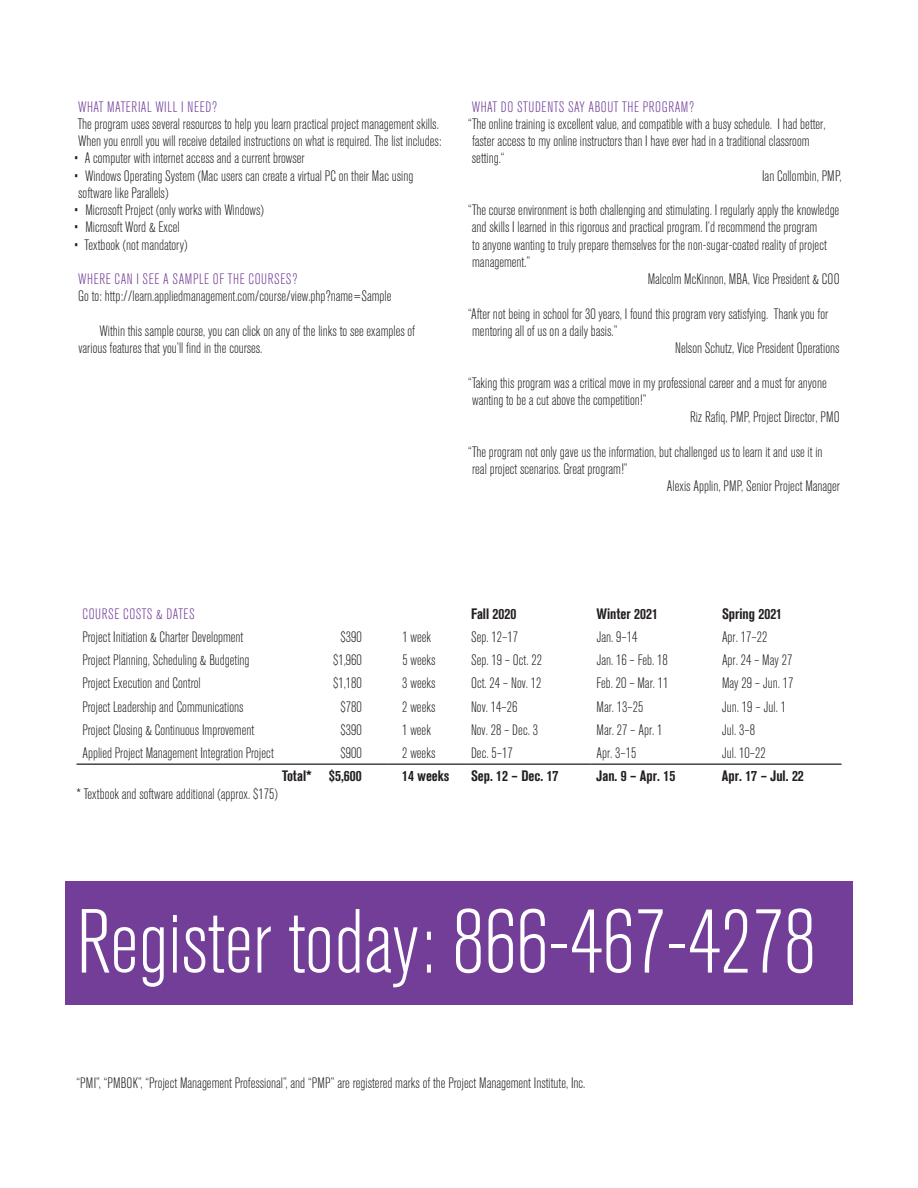
<style>
.page{position:relative;width:918px;height:1188px;background:#fff}
.page>*{position:absolute;margin:0;border:0;box-sizing:border-box;transform-origin:0 0}
.t1{font:300 condensed 90px "Akzidenz Grotesk BE";color:#fff}
.t2{font:300 condensed 15px/17.2px "Akzidenz Grotesk BE";color:#231f20}
.t3{font:300 condensed 15px "Akzidenz Grotesk BE";letter-spacing:.04em;color:#723e98}
.t4{font:700 condensed 15px "Akzidenz Grotesk BE";color:#231f20}
</style>
<div class="page">
<div style="left:65px;top:881px;width:788px;height:123px;background:#723e98"></div>
<hr style="left:76px;top:764px;width:242px;height:1px;background:#040503">
<hr style="left:318px;top:764px;width:71px;height:1px;background:#040503">
<hr style="left:389px;top:764px;width:76px;height:1px;background:#040503">
<hr style="left:465px;top:764px;width:126px;height:1px;background:#040503">
<hr style="left:591px;top:764px;width:125px;height:1px;background:#040503">
<hr style="left:716px;top:764px;width:126px;height:1px;background:#040503">
<p class="t3" style="left:78px;top:98px;width:141px">WHAT MATERIAL WILL I NEED?</p>
<p class="t2" style="left:78px;top:116px;width:365px">The program uses several resources to help you learn practical project management skills.<br>When you enroll you will receive detailed instructions on what is required. The list includes:</p>
<p class="t2" style="left:74px;top:150px;width:232px">• A computer with internet access and a current browser</p>
<p class="t2" style="left:74px;top:167px;width:341px">• Windows Operating System (Mac users can create a virtual PC on their Mac using software like Parallels)</p>
<p class="t2" style="left:74px;top:202px;width:192px">• Microsoft Project (only works with Windows)</p>
<p class="t2" style="left:74px;top:219px;width:107px">• Microsoft Word &amp; Excel</p>
<p class="t2" style="left:74px;top:236px;width:115px">• Textbook (not mandatory)</p>
<p class="t3" style="left:78px;top:271px;width:221px">WHERE CAN I SEE A SAMPLE OF THE COURSES?</p>
<p class="t2" style="left:78px;top:288px;width:315px">Go to: http://learn.appliedmanagement.com/course/view.php?name=Sample</p>
<p class="t2" style="left:78px;top:323px;width:338px;text-indent:21px">Within this sample course, you can click on any of the links to see examples of various features that you’ll find in the courses.</p>
<p class="t3" style="left:472px;top:98px;width:224px">WHAT DO STUDENTS SAY ABOUT THE PROGRAM?</p>
<p class="t2" style="left:468px;top:116px;width:359px">“The online training is excellent value, and compatible with a busy schedule. I had better,</p>
<p class="t2" style="left:472px;top:133px;width:339px">faster access to my online instructors than I have ever had in a traditional classroom</p>
<p class="t2" style="left:472px;top:150px;width:34px">setting.“</p>
<p class="t2" style="left:762px;top:167px;width:81px">Ian Collombin, PMP,</p>
<p class="t2" style="left:468px;top:202px;width:373px">“The course environment is both challenging and stimulating. I regularly apply the knowledge</p>
<p class="t2" style="left:472px;top:219px;width:347px">and skills I learned in this rigorous and practical program. I’d recommend the program</p>
<p class="t2" style="left:472px;top:236px;width:356px">to anyone wanting to truly prepare themselves for the non-sugar-coated reality of project</p>
<p class="t2" style="left:472px;top:254px;width:60px">management.”</p>
<p class="t2" style="left:648px;top:271px;width:193px">Malcolm McKinnon, MBA, Vice President &amp; COO</p>
<p class="t2" style="left:468px;top:305px;width:361px">“After not being in school for 30 years, I found this program very satisfying. Thank you for</p>
<p class="t2" style="left:472px;top:323px;width:147px">mentoring all of us on a daily basis.”</p>
<p class="t2" style="left:675px;top:340px;width:166px">Nelson Schutz, Vice President Operations</p>
<p class="t2" style="left:468px;top:374px;width:360px">“Taking this program was a critical move in my professional career and a must for anyone</p>
<p class="t2" style="left:472px;top:392px;width:176px">wanting to be a cut above the competition!”</p>
<p class="t2" style="left:690px;top:409px;width:151px">Riz Rafiq, PMP, Project Director, PMO</p>
<p class="t2" style="left:468px;top:443px;width:356px">“The program not only gave us the information, but challenged us to learn it and use it in</p>
<p class="t2" style="left:472px;top:461px;width:157px">real project scenarios. Great program!”</p>
<p class="t2" style="left:667px;top:478px;width:175px">Alexis Applin, PMP, Senior Project Manager</p>
<p class="t3" style="left:82px;top:605px;width:114px">COURSE COSTS &amp; DATES</p>
<p class="t4" style="left:471px;top:605px;width:47px">Fall 2020</p>
<p class="t4" style="left:597px;top:605px;width:63px">Winter 2021</p>
<p class="t4" style="left:722px;top:605px;width:62px">Spring 2021</p>
<p class="t2" style="left:82px;top:629px;width:162px">Project Initiation &amp; Charter Development</p>
<p class="t2" style="left:341px;top:629px;width:23px">$390</p>
<p class="t2" style="left:402px;top:629px;width:30px">1 week</p>
<p class="t2" style="left:471px;top:629px;width:48px">Sep. 12–17</p>
<p class="t2" style="left:597px;top:629px;width:42px">Jan. 9–14</p>
<p class="t2" style="left:722px;top:629px;width:47px">Apr. 17–22</p>
<p class="t2" style="left:82px;top:652px;width:169px">Project Planning, Scheduling &amp; Budgeting</p>
<p class="t2" style="left:333px;top:652px;width:30px">$1,960</p>
<p class="t2" style="left:402px;top:652px;width:35px">5 weeks</p>
<p class="t2" style="left:471px;top:652px;width:72px">Sep. 19 – Oct. 22</p>
<p class="t2" style="left:597px;top:652px;width:73px">Jan. 16 – Feb. 18</p>
<p class="t2" style="left:722px;top:652px;width:72px">Apr. 24 – May 27</p>
<p class="t2" style="left:82px;top:675px;width:120px">Project Execution and Control</p>
<p class="t2" style="left:333px;top:675px;width:30px">$1,180</p>
<p class="t2" style="left:402px;top:675px;width:35px">3 weeks</p>
<p class="t2" style="left:471px;top:675px;width:72px">Oct. 24 – Nov. 12</p>
<p class="t2" style="left:597px;top:675px;width:73px">Feb. 20 – Mar. 11</p>
<p class="t2" style="left:722px;top:675px;width:73px">May 29 – Jun. 17</p>
<p class="t2" style="left:82px;top:698px;width:162px">Project Leadership and Communications</p>
<p class="t2" style="left:341px;top:698px;width:23px">$780</p>
<p class="t2" style="left:402px;top:698px;width:35px">2 weeks</p>
<p class="t2" style="left:471px;top:698px;width:48px">Nov. 14–26</p>
<p class="t2" style="left:597px;top:698px;width:48px">Mar. 13–25</p>
<p class="t2" style="left:722px;top:698px;width:66px">Jun. 19 – Jul. 1</p>
<p class="t2" style="left:82px;top:722px;width:173px">Project Closing &amp; Continuous Improvement</p>
<p class="t2" style="left:341px;top:722px;width:23px">$390</p>
<p class="t2" style="left:402px;top:722px;width:30px">1 week</p>
<p class="t2" style="left:471px;top:722px;width:69px">Nov. 28 – Dec. 3</p>
<p class="t2" style="left:597px;top:722px;width:67px">Mar. 27 – Apr. 1</p>
<p class="t2" style="left:722px;top:722px;width:35px">Jul. 3–8</p>
<p class="t2" style="left:82px;top:745px;width:193px">Applied Project Management Integration Project</p>
<p class="t2" style="left:340px;top:745px;width:23px">$900</p>
<p class="t2" style="left:402px;top:745px;width:35px">2 weeks</p>
<p class="t2" style="left:471px;top:745px;width:43px">Dec. 5–17</p>
<p class="t2" style="left:596px;top:745px;width:42px">Apr. 3–15</p>
<p class="t2" style="left:722px;top:745px;width:45px">Jul. 10–22</p>
<p class="t4" style="left:282px;top:768px;width:81px">Total* $5,600</p>
<p class="t4" style="left:402px;top:768px;width:49px">14 weeks</p>
<p class="t4" style="left:471px;top:768px;width:89px">Sep. 12 – Dec. 17</p>
<p class="t4" style="left:596px;top:768px;width:80px">Jan. 9 – Apr. 15</p>
<p class="t4" style="left:722px;top:768px;width:83px">Apr. 17 – Jul. 22</p>
<p class="t2" style="left:76px;top:785px;width:203px">* Textbook and software additional (approx. $175)</p>
<h1 class="t1" style="left:77px;top:893px;width:741px">Register today: 866-467-4278</h1>
<p class="t2" style="left:76px;top:1074px;width:510px">“PMI”, “PMBOK”, “Project Management Professional”, and “PMP” are registered marks of the Project Management Institute, Inc.</p>
</div>
